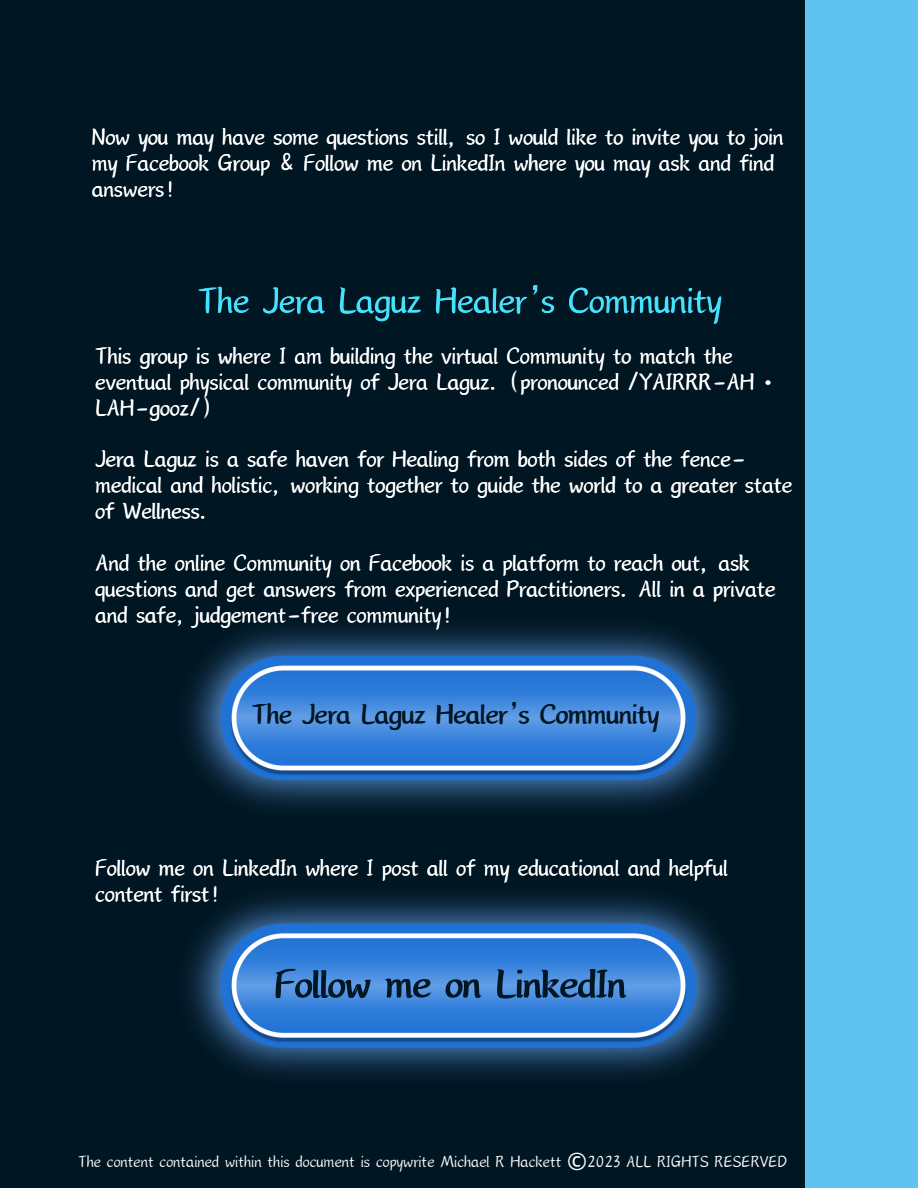
<style>
.page{position:relative;width:918px;height:1188px;background:#001622}
.page>*{position:absolute;margin:0;border:0;box-sizing:border-box;transform-origin:0 0}
.t1{font:60px "Canva Qinfu Calligraphy";color:#001622}
.t2{font:54px "Canva Qinfu Calligraphy";color:#46e1fb}
.t3{font:42px "Canva Qinfu Calligraphy";color:#001622}
.t4{font:34.5px/25.8px "Canva Qinfu Calligraphy";color:#fff}
.t5{font:24px "Canva Qinfu Calligraphy";color:#fff}
.s1{font-family:"Noto Sans"}
</style>
<div class="page">
<div style="left:806px;top:0;width:112px;height:1188px;background:#60c2f1"></div>
<img style="left:187px;top:626px;width:543px;height:184px">
<img style="left:186px;top:894px;width:544px;height:183px">
<p class="t4" style="left:92px;top:125px;width:693px">Now you may have some questions still, so I would like to invite you to join my Facebook Group &amp; Follow me on LinkedIn where you may ask and find answers!</p>
<h2 class="t2" style="left:197px;top:277px;width:525px">The Jera Laguz Healer’s Community</h2>
<p class="t4" style="left:95px;top:344px;width:680px">This group is where I am building the virtual Community to match the eventual physical community of Jera Laguz. (pronounced /YAIRRR-AH •<br>LAH-gooz/)</p>
<p class="t4" style="left:95px;top:447px;width:698px">Jera Laguz is a safe haven for Healing from both sides of the fence&shy;medical and holistic, working together to guide the world to a greater state of Wellness.</p>
<p class="t4" style="left:95px;top:551px;width:682px">And the online Community on Facebook is a platform to reach out, ask questions and get answers from experienced Practitioners. All in a private and safe, judgement-free community!</p>
<p class="t3" style="left:251px;top:696px;width:409px">The Jera Laguz Healer’s Community</p>
<p class="t4" style="left:95px;top:856px;width:634px">Follow me on LinkedIn where I post all of my educational and helpful content first!</p>
<h1 class="t1" style="left:274px;top:957px;width:352px">Follow me on LinkedIn</h1>
<p class="t5" style="left:78px;top:1151px;width:710px">The content contained within this document is copywrite Michael R Hackett <span class="s1">©</span>2023 ALL RIGHTS RESERVED</p>
</div>
